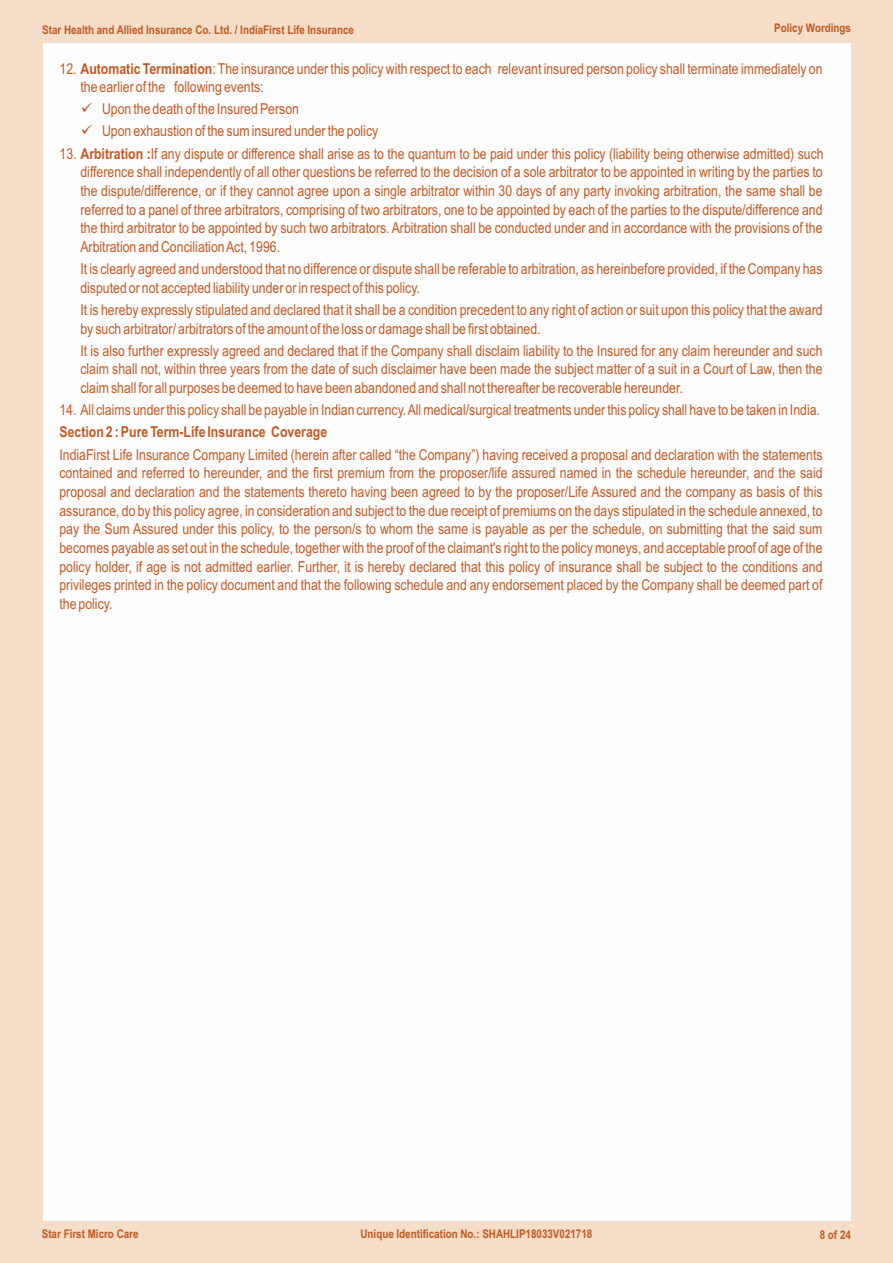
<style>
.page{position:relative;width:893px;height:1263px;background:#f4ddc9}
.page>*{position:absolute;margin:0;border:0;box-sizing:border-box;transform-origin:0 0}
.t1{font:15px/18.8px "Arial Narrow";color:#c35820}
.t2{font:700 15px "Arial Narrow";color:#c35820}
.t3{font:700 12px "Arial Narrow";color:#c35820}
.s1{font-weight:700}
</style>
<div class="page">
<div style="left:43px;top:43px;width:807px;height:1177px;background:#fefefe"></div>
<p class="t3" style="left:42px;top:25px;width:313px">Star Health and Allied Insurance Co. Ltd. / IndiaFirst Life Insurance</p>
<p class="t3" style="left:774px;top:23px;width:78px">Policy Wordings</p>
<p class="t1" style="left:80px;top:60px;width:744px;text-indent:-21px">12. <span class="s1">Automatic Termination</span>: The insurance under this policy with respect to each relevant insured person policy shall terminate immediately on the earlier of the following events:</p>
<p class="t1" style="left:81px;top:101px;width:220px">✓ Upon the death of the Insured Person</p>
<p class="t1" style="left:81px;top:123px;width:299px">✓ Upon exhaustion of the sum insured under the policy</p>
<p class="t1" style="left:80px;top:145px;width:745px;text-align:justify;text-indent:-21px">13. <span class="s1">Arbitration :</span>If any dispute or difference shall arise as to the quantum to be paid under this policy (liability being otherwise admitted) such difference shall independently of all other questions be referred to the decision of a sole arbitrator to be appointed in writing by the parties to the dispute/difference, or if they cannot agree upon a single arbitrator within 30 days of any party invoking arbitration, the same shall be referred to a panel of three arbitrators, comprising of two arbitrators, one to be appointed by each of the parties to the dispute/difference and the third arbitrator to be appointed by such two arbitrators. Arbitration shall be conducted under and in accordance with the provisions of the Arbitration and Conciliation Act, 1996.</p>
<p class="t1" style="left:80px;top:261px;width:744px">It is clearly agreed and understood that no difference or dispute shall be referable to arbitration, as hereinbefore provided, if the Company has disputed or not accepted liability under or in respect of this policy.</p>
<p class="t1" style="left:80px;top:302px;width:744px">It is hereby expressly stipulated and declared that it shall be a condition precedent to any right of action or suit upon this policy that the award by such arbitrator/ arbitrators of the amount of the loss or damage shall be first obtained.</p>
<p class="t1" style="left:80px;top:342px;width:744px;text-align:justify">It is also further expressly agreed and declared that if the Company shall disclaim liability to the Insured for any claim hereunder and such claim shall not, within three years from the date of such disclaimer have been made the subject matter of a suit in a Court of Law, then the claim shall for all purposes be deemed to have been abandoned and shall not thereafter be recoverable hereunder.</p>
<p class="t1" style="left:59px;top:402px;width:762px">14. All claims under this policy shall be payable in Indian currency. All medical/surgical treatments under this policy shall have to be taken in India.</p>
<p class="t2" style="left:59px;top:427px;width:269px">Section 2 : Pure Term-Life Insurance Coverage</p>
<p class="t1" style="left:59px;top:446px;width:765px;text-align:justify">IndiaFirst Life Insurance Company Limited (herein after called “the Company”) having received a proposal and declaration with the statements contained and referred to hereunder, and the first premium from the proposer/life assured named in the schedule hereunder, and the said proposal and declaration and the statements thereto having been agreed to by the proposer/Life Assured and the company as basis of this assurance, do by this policy agree, in consideration and subject to the due receipt of premiums on the days stipulated in the schedule annexed, to pay the Sum Assured under this policy, to the person/s to whom the same is payable as per the schedule, on submitting that the said sum becomes payable as set out in the schedule, together with the proof of the claimant's right to the policy moneys, and acceptable proof of age of the policy holder, if age is not admitted earlier. Further, it is hereby declared that this policy of insurance shall be subject to the conditions and privileges printed in the policy document and that the following schedule and any endorsement placed by the Company shall be deemed part of the policy.</p>
<p class="t3" style="left:42px;top:1229px;width:98px">Star First Micro Care</p>
<p class="t3" style="left:360px;top:1229px;width:233px">Unique Identification No.: SHAHLIP18033V021718</p>
<p class="t3" style="left:820px;top:1230px;width:33px">8 of 24</p>
</div>
